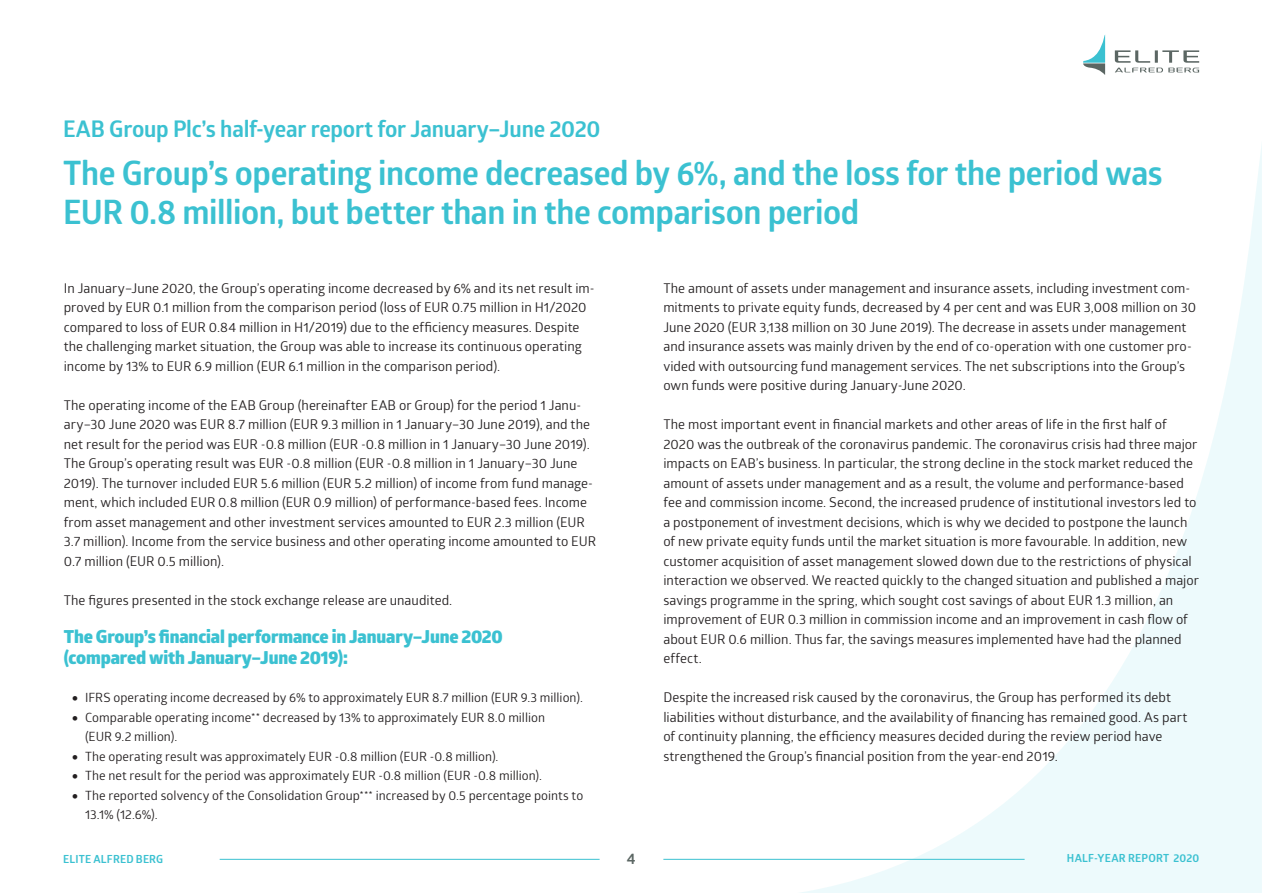
<style>
.page{position:relative;width:1263px;height:893px;background:#fff}
.page>*{position:absolute;margin:0;border:0;box-sizing:border-box;transform-origin:0 0}
.Nosto{font:700 33px/39px "Glober";letter-spacing:-.015em;color:#3bc1d1}
.Kaavio_pikkuotsikkor{font:700 22.5px "Glober";letter-spacing:-.01em;color:#3bc1d1}
.Väliotsikko-taulukot{font:800 18px "Glober";letter-spacing:-.01em;color:#3bc1d1}
.t1{font:700 15px "Glober";color:#5b6663}
.Leipis-perusteksti{font:13.5px/19.5px "Glober";color:#231f20}
.t2{font:12.75px/19.5px "Glober";color:#231f20}
.t3{font:700 10.95px "Glober";letter-spacing:.02em;color:#3bc1d1}
</style>
<div class="page">
<svg style="left:770px;top:145px;width:492px;height:748px"></svg>
<svg style="left:1115px;top:50px;width:84px;height:22px"></svg>
<svg style="left:1083px;top:35px;width:22px;height:40px"></svg>
<hr style="left:220px;top:859px;width:380px;height:1px;background:#3bc1d1">
<hr style="left:663px;top:859px;width:361px;height:1px;background:#3bc1d1">
<p class="Kaavio_pikkuotsikkor" style="left:63px;top:113px;width:539px">EAB Group Plc’s half-year report for January–June 2020</p>
<p class="Nosto" style="left:63px;top:153px;width:1101px">The Group’s operating income decreased by 6%, and the loss for the period was<br>EUR 0.8 million, but better than in the comparison period</p>
<p class="Leipis-perusteksti" style="left:64px;top:277px;width:532px">In January–June 2020, the Group’s operating income decreased by 6% and its net result im&shy;proved by EUR 0.1 million from the comparison period (loss of EUR 0.75 million in H1/2020 compared to loss of EUR 0.84 million in H1/2019) due to the efficiency measures. Despite the challenging market situation, the Group was able to increase its continuous operating income by 13% to EUR 6.9 million (EUR 6.1 million in the comparison period).</p>
<p class="Leipis-perusteksti" style="left:64px;top:394px;width:534px">The operating income of the EAB Group (hereinafter EAB or Group) for the period 1 Janu&shy;ary–30 June 2020 was EUR 8.7 million (EUR 9.3 million in 1 January–30 June 2019), and the net result for the period was EUR -0.8 million (EUR -0.8 million in 1 January–30 June 2019).<br>The Group’s operating result was EUR -0.8 million (EUR -0.8 million in 1 January–30 June 2019). The turnover included EUR 5.6 million (EUR 5.2 million) of income from fund manage&shy;ment, which included EUR 0.8 million (EUR 0.9 million) of performance-based fees. Income from asset management and other investment services amounted to EUR 2.3 million (EUR 3.7 million). Income from the service business and other operating income amounted to EUR 0.7 million (EUR 0.5 million).</p>
<p class="Leipis-perusteksti" style="left:64px;top:589px;width:390px">The figures presented in the stock exchange release are unaudited.</p>
<p class="Väliotsikko-taulukot" style="left:64px;top:623px;width:441px">The Group’s financial performance in January–June 2020</p>
<p class="Väliotsikko-taulukot" style="left:64px;top:644px;width:286px">(compared with January–June 2019):</p>
<p class="t2" style="left:72px;top:687px;width:512px">• IFRS operating income decreased by 6% to approximately EUR 8.7 million (EUR 9.3 million).</p>
<p class="t2" style="left:85px;top:707px;width:461px;text-indent:-13px">• Comparable operating income** decreased by 13% to approximately EUR 8.0 million (EUR 9.2 million).</p>
<p class="t2" style="left:72px;top:746px;width:428px">• The operating result was approximately EUR -0.8 million (EUR -0.8 million).</p>
<p class="t2" style="left:72px;top:765px;width:471px">• The net result for the period was approximately EUR -0.8 million (EUR -0.8 million).</p>
<p class="t2" style="left:85px;top:785px;width:500px;text-indent:-13px">• The reported solvency of the Consolidation Group*** increased by 0.5 percentage points to<br>13.1% (12.6%).</p>
<p class="Leipis-perusteksti" style="left:663px;top:277px;width:534px">The amount of assets under management and insurance assets, including investment com&shy;mitments to private equity funds, decreased by 4 per cent and was EUR 3,008 million on 30<br>June 2020 (EUR 3,138 million on 30 June 2019). The decrease in assets under management and insurance assets was mainly driven by the end of co-operation with one customer pro&shy;vided with outsourcing fund management services. The net subscriptions into the Group’s own funds were positive during January-June 2020.</p>
<p class="Leipis-perusteksti" style="left:663px;top:414px;width:537px">The most important event in financial markets and other areas of life in the first half of 2020 was the outbreak of the coronavirus pandemic. The coronavirus crisis had three major impacts on EAB’s business. In particular, the strong decline in the stock market reduced the amount of assets under management and as a result, the volume and performance-based fee and commission income. Second, the increased prudence of institutional investors led to a postponement of investment decisions, which is why we decided to postpone the launch of new private equity funds until the market situation is more favourable. In addition, new customer acquisition of asset management slowed down due to the restrictions of physical interaction we observed. We reacted quickly to the changed situation and published a major savings programme in the spring, which sought cost savings of about EUR 1.3 million, an improvement of EUR 0.3 million in commission income and an improvement in cash flow of about EUR 0.6 million. Thus far, the savings measures implemented have had the planned effect.</p>
<p class="Leipis-perusteksti" style="left:663px;top:687px;width:526px">Despite the increased risk caused by the coronavirus, the Group has performed its debt liabilities without disturbance, and the availability of financing has remained good. As part of continuity planning, the efficiency measures decided during the review period have strengthened the Group’s financial position from the year-end 2019.</p>
<p class="t3" style="left:63px;top:852px;width:102px">ELITE ALFRED BERG</p>
<p class="t1" style="left:627px;top:847px;width:10px">4</p>
<p class="t3" style="left:1067px;top:850px;width:134px">HALF-YEAR REPORT 2020</p>
</div>
